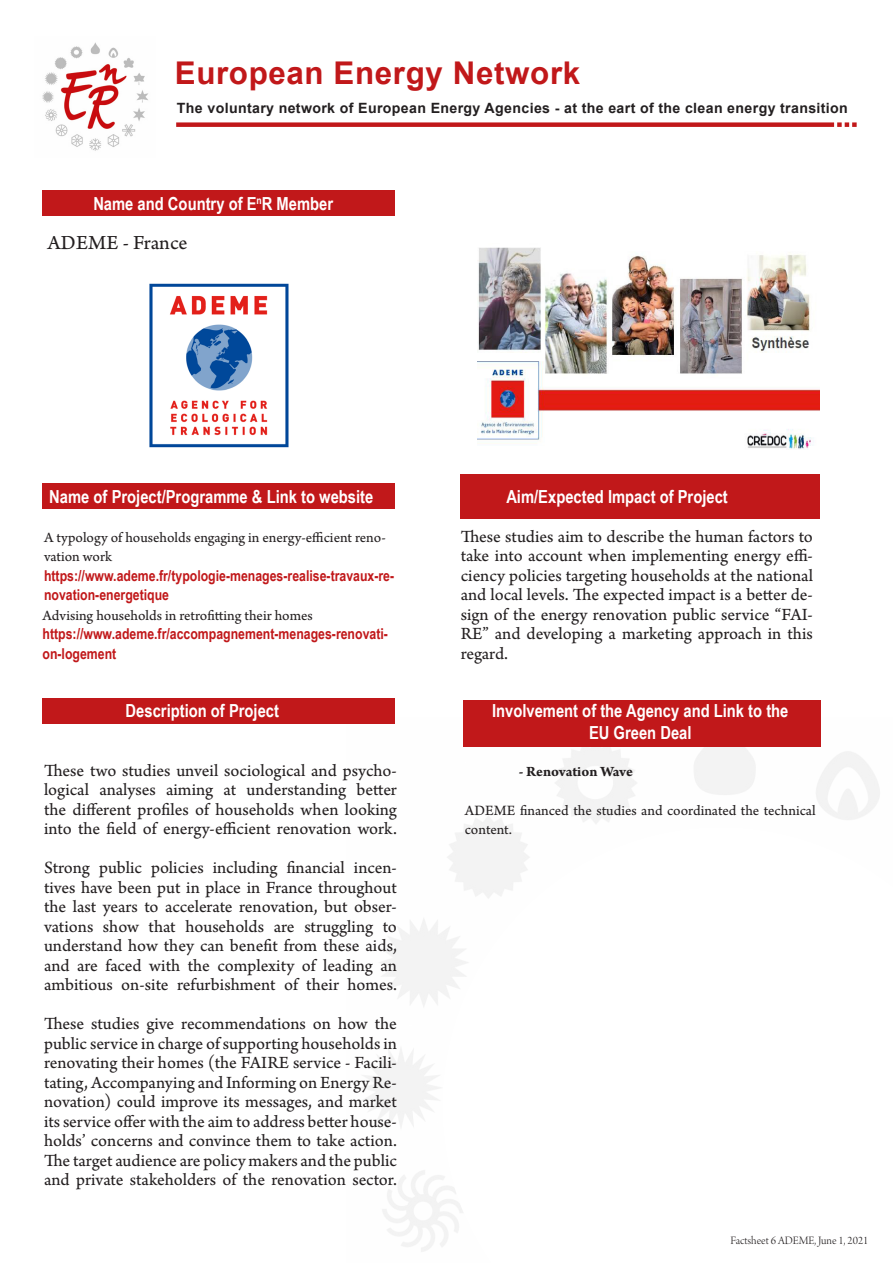
<style>
.page{position:relative;width:893px;height:1263px;background:#fff}
.page>*{position:absolute;margin:0;border:0;box-sizing:border-box;transform-origin:0 0}
.t1{font:700 31.35px "Arial";letter-spacing:.02em;color:#c1181a}
.t2{font:21px "Arno Pro Sm Text";color:#231f20}
.t3{font:18px/19.5px "Arno Pro Sm Text";color:#231f20;text-align:justify}
.t4{font:700 18px "Arial Narrow";color:#fff}
.t5{font:15px/19.5px "Arno Pro Sm Text";color:#231f20}
.t6{font:700 15px/19.5px "Arial Narrow";color:#c1181a}
.t7{font:15px "Arno Pro Bold Sm Text";letter-spacing:-.005em;color:#231f20}
.t8{font:700 14.1px "Arial";letter-spacing:.025em;color:#231f20}
.t9{font:12px "Arno Pro Light Display";color:#231f20}
</style>
<div class="page">
<img style="left:42px;top:42px;width:106px;height:109px">
<div style="left:176px;top:122px;width:658px;height:5px;background:#c1181a"></div>
<svg style="left:837px;top:122px;width:20px;height:5px"></svg>
<img style="left:361px;top:746px;width:519px;height:506px">
<svg style="left:442px;top:827px;width:438px;height:425px"></svg>
<div style="left:43px;top:190px;width:352px;height:26px;background:#c1181a"></div>
<div style="left:43px;top:483px;width:352px;height:26px;background:#c1181a"></div>
<div style="left:43px;top:698px;width:352px;height:26px;background:#c1181a"></div>
<img style="left:149px;top:283px;width:140px;height:165px">
<img style="left:477px;top:247px;width:343px;height:203px">
<div style="left:461px;top:474px;width:359px;height:45px;background:#c1181a"></div>
<div style="left:463px;top:700px;width:358px;height:46px;background:#c1181a"></div>
<p class="t1" style="left:175px;top:51px;width:407px">European Energy Network</p>
<p class="t8" style="left:177px;top:98px;width:672px">The voluntary network of European Energy Agencies - at the eart of the clean energy transition</p>
<p class="t4" style="left:93px;top:190px;width:241px">Name and Country of E<sup>n</sup>R Member</p>
<p class="t2" style="left:48px;top:231px;width:141px">ADEME - France</p>
<p class="t4" style="left:49px;top:483px;width:325px">Name of Project/Programme &amp; Link to website</p>
<p class="t5" style="left:44px;top:528px;width:343px">A typology of households engaging in energy-efficient reno&shy;vation work</p>
<p class="t6" style="left:44px;top:565px;width:352px">https://www.ademe.fr/typologie-menages-realise-travaux-re&shy;novation-energetique</p>
<p class="t5" style="left:43px;top:606px;width:272px">Advising households in retrofitting their homes</p>
<p class="t6" style="left:43px;top:623px;width:347px">https://www.ademe.fr/accompagnement-menages-renovati&shy;on-logement</p>
<p class="t4" style="left:126px;top:697px;width:155px">Description of Project</p>
<p class="t3" style="left:44px;top:761px;width:354px">These two studies unveil sociological and psycho&shy;logical analyses aiming at understanding better the different profiles of households when looking into the field of energy-efficient renovation work.</p>
<p class="t3" style="left:44px;top:859px;width:354px">Strong public policies including financial incen&shy;tives have been put in place in France throughout the last years to accelerate renovation, but obser&shy;vations show that households are struggling to understand how they can benefit from these aids, and are faced with the complexity of leading an ambitious on-site refurbishment of their homes.</p>
<p class="t3" style="left:44px;top:1015px;width:354px">These studies give recommendations on how the public service in charge of supporting households in renovating their homes (the FAIRE service - Facili&shy;tating, Accompanying and Informing on Energy Re&shy;novation) could improve its messages, and market its service offer with the aim to address better house&shy;holds’ concerns and convince them to take action.<br>The target audience are policy makers and the public and private stakeholders of the renovation sector.</p>
<p class="t4" style="left:506px;top:483px;width:223px">Aim/Expected Impact of Project</p>
<p class="t3" style="left:461px;top:527px;width:354px">These studies aim to describe the human factors to take into account when implementing energy effi&shy;ciency policies targeting households at the national and local levels. The expected impact is a better de&shy;sign of the energy renovation public service “FAI-RE” and developing a marketing approach in this regard.</p>
<p class="t4" style="left:492px;top:697px;width:298px">Involvement of the Agency and Link to the</p>
<p class="t4" style="left:589px;top:719px;width:104px">EU Green Deal</p>
<p class="t7" style="left:519px;top:762px;width:116px">- Renovation Wave</p>
<p class="t5" style="left:465px;top:801px;width:352px">ADEME financed the studies and coordinated the technical content.</p>
<p class="t9" style="left:730px;top:1233px;width:140px">Factsheet 6 ADEME, June 1, 2021</p>
</div>
